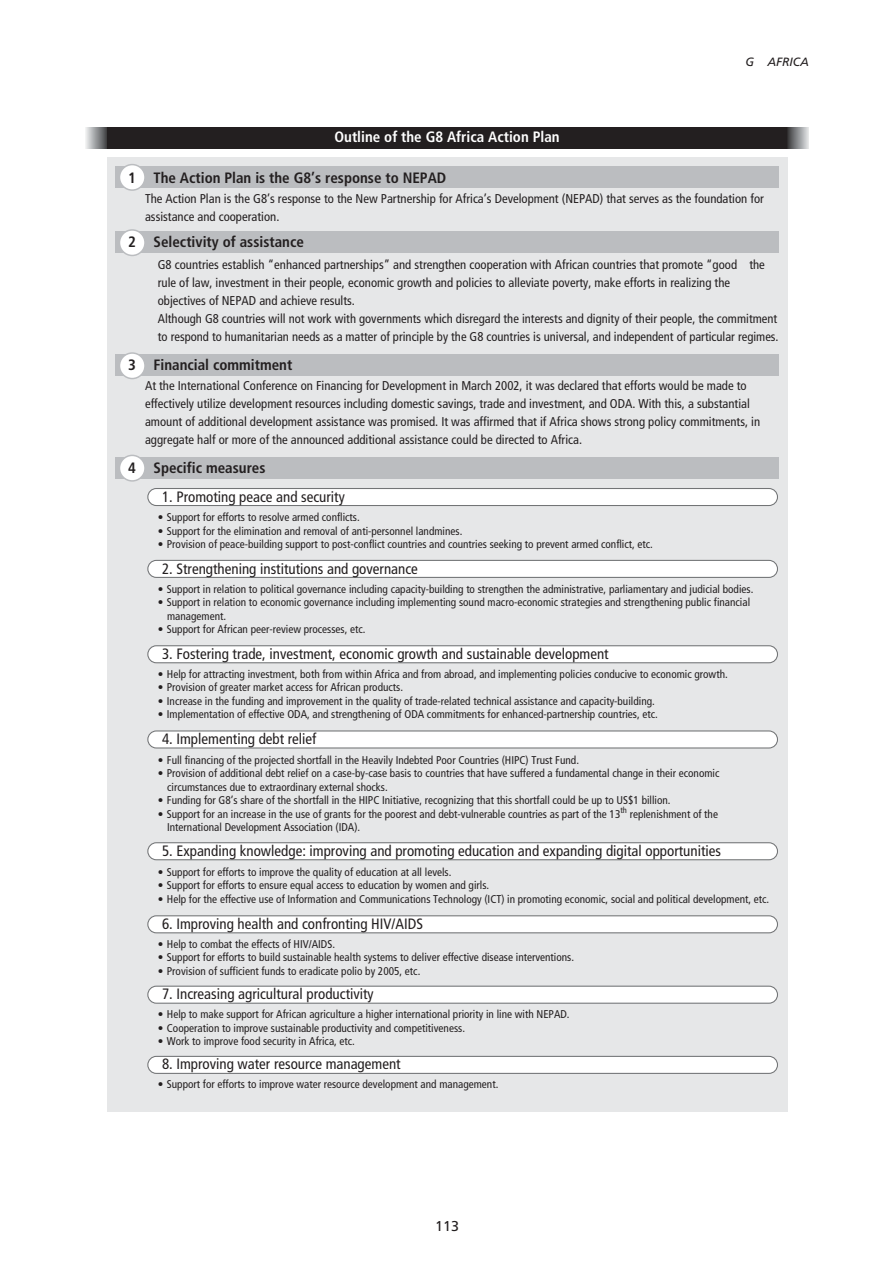
<style>
.page{position:relative;width:893px;height:1262px;background:#fff}
.page>*{position:absolute;margin:0;border:0;box-sizing:border-box;transform-origin:0 0}
.t1{font:condensed 15px "Frutiger";color:#231f20}
.t2{font:700 condensed 15px "Frutiger";color:#231f20}
.t3{font:700 condensed 15px "Frutiger";color:#fff}
.t4{font:14.25px "Frutiger";color:#231f20}
.t5{font:condensed 12.75px/18px "Frutiger";color:#231f20}
.t6{font:italic 12px "Frutiger";color:#231f20}
.t7{font:condensed 11.25px/13.5px "Frutiger";color:#231f20}
</style>
<div class="page">
<div style="left:85px;top:128px;width:723px;height:21px;background:#231f20"></div>
<div style="left:85px;top:128px;width:22px;height:21px;background:linear-gradient(to right,#f1f3f5,#4b4d4f)"></div>
<svg style="left:787px;top:128px;width:21px;height:21px"></svg>
<div style="left:107px;top:158px;width:680px;height:954px;background:#e6e7e8"></div>
<div style="left:115px;top:166px;width:664px;height:21px;background:#bbbdc0"></div>
<div style="left:119px;top:165px;width:26px;height:25px;background:#fff;border-radius:50%"></div>
<div style="left:119px;top:164px;width:27px;height:27px;border:2px solid #bbbdc0;border-radius:50%"></div>
<div style="left:115px;top:231px;width:664px;height:22px;background:#bbbdc0"></div>
<div style="left:119px;top:230px;width:26px;height:25px;background:#fff;border-radius:50%"></div>
<div style="left:119px;top:229px;width:27px;height:27px;border:2px solid #bbbdc0;border-radius:50%"></div>
<div style="left:115px;top:354px;width:664px;height:22px;background:#bbbdc0"></div>
<div style="left:119px;top:353px;width:26px;height:25px;background:#fff;border-radius:50%"></div>
<div style="left:119px;top:352px;width:27px;height:27px;border:2px solid #bbbdc0;border-radius:50%"></div>
<div style="left:115px;top:457px;width:664px;height:21px;background:#bbbdc0"></div>
<div style="left:119px;top:455px;width:26px;height:26px;background:#fff;border-radius:50%"></div>
<div style="left:119px;top:454px;width:27px;height:27px;border:2px solid #bbbdc0;border-radius:50%"></div>
<div style="left:148px;top:488px;width:629px;height:17px;background:#fff;border-radius:9px"></div>
<div style="left:147px;top:488px;width:631px;height:18px;border:1px solid #727476;border-radius:9px"></div>
<div style="left:148px;top:560px;width:629px;height:17px;background:#fff;border-radius:9px"></div>
<div style="left:147px;top:560px;width:631px;height:18px;border:1px solid #727476;border-radius:9px"></div>
<div style="left:148px;top:646px;width:629px;height:17px;background:#fff;border-radius:9px"></div>
<div style="left:147px;top:645px;width:631px;height:18px;border:1px solid #727476;border-radius:9px"></div>
<div style="left:148px;top:731px;width:629px;height:17px;background:#fff;border-radius:9px"></div>
<div style="left:147px;top:730px;width:631px;height:18px;border:1px solid #727476;border-radius:9px"></div>
<div style="left:148px;top:842px;width:629px;height:17px;background:#fff;border-radius:9px"></div>
<div style="left:147px;top:842px;width:631px;height:18px;border:1px solid #727476;border-radius:9px"></div>
<div style="left:148px;top:915px;width:629px;height:17px;background:#fff;border-radius:9px"></div>
<div style="left:147px;top:915px;width:631px;height:18px;border:1px solid #727476;border-radius:9px"></div>
<div style="left:148px;top:986px;width:629px;height:17px;background:#fff;border-radius:9px"></div>
<div style="left:147px;top:985px;width:631px;height:18px;border:1px solid #727476;border-radius:9px"></div>
<div style="left:148px;top:1056px;width:629px;height:17px;background:#fff;border-radius:9px"></div>
<div style="left:147px;top:1055px;width:631px;height:18px;border:1px solid #727476;border-radius:9px"></div>
<p class="t6" style="left:745px;top:57px;width:65px">G AFRICA</p>
<h1 class="t3" style="left:334px;top:131px;width:227px">Outline of the G8 Africa Action Plan</h1>
<h1 class="t2" style="left:128px;top:171px;width:320px">1 The Action Plan is the G8’s response to NEPAD</h1>
<p class="t5" style="left:145px;top:191px;width:620px">The Action Plan is the G8’s response to the New Partnership for Africa’s Development (NEPAD) that serves as the foundation for assistance and cooperation.</p>
<h1 class="t2" style="left:128px;top:236px;width:177px">2 Selectivity of assistance</h1>
<p class="t5" style="left:158px;top:256px;width:622px">G8 countries establish “enhanced partnerships” and strengthen cooperation with African countries that promote “good the rule of law, investment in their people, economic growth and policies to alleviate poverty, make efforts in realizing the objectives of NEPAD and achieve results.<br>Although G8 countries will not work with governments which disregard the interests and dignity of their people, the commitment to respond to humanitarian needs as a matter of principle by the G8 countries is universal, and independent of particular regimes.</p>
<h1 class="t2" style="left:128px;top:359px;width:166px">3 Financial commitment</h1>
<p class="t5" style="left:145px;top:378px;width:616px">At the International Conference on Financing for Development in March 2002, it was declared that efforts would be made to effectively utilize development resources including domestic savings, trade and investment, and ODA. With this, a substantial amount of additional development assistance was promised. It was affirmed that if Africa shows strong policy commitments, in aggregate half or more of the announced additional assistance could be directed to Africa.</p>
<h1 class="t2" style="left:128px;top:461px;width:139px">4 Specific measures</h1>
<h1 class="t1" style="left:162px;top:491px;width:184px">1. Promoting peace and security</h1>
<p class="t7" style="left:158px;top:511px;width:203px">• Support for efforts to resolve armed conflicts.</p>
<p class="t7" style="left:158px;top:525px;width:306px">• Support for the elimination and removal of anti-personnel landmines.</p>
<p class="t7" style="left:158px;top:538px;width:496px">• Provision of peace-building support to post-conflict countries and countries seeking to prevent armed conflict, etc.</p>
<h1 class="t1" style="left:162px;top:562px;width:257px">2. Strengthening institutions and governance</h1>
<p class="t7" style="left:158px;top:583px;width:597px">• Support in relation to political governance including capacity-building to strengthen the administrative, parliamentary and judicial bodies.</p>
<p class="t7" style="left:167px;top:596px;width:584px;text-indent:-9px">• Support in relation to economic governance including implementing sound macro-economic strategies and strengthening public financial management.</p>
<p class="t7" style="left:158px;top:623px;width:209px">• Support for African peer-review processes, etc.</p>
<h1 class="t1" style="left:162px;top:647px;width:448px">3. Fostering trade, investment, economic growth and sustainable development</h1>
<p class="t7" style="left:158px;top:668px;width:571px">• Help for attracting investment, both from within Africa and from abroad, and implementing policies conducive to economic growth.</p>
<p class="t7" style="left:158px;top:681px;width:247px">• Provision of greater market access for African products.</p>
<p class="t7" style="left:158px;top:695px;width:498px">• Increase in the funding and improvement in the quality of trade-related technical assistance and capacity-building.</p>
<p class="t7" style="left:158px;top:708px;width:501px">• Implementation of effective ODA, and strengthening of ODA commitments for enhanced-partnership countries, etc.</p>
<h1 class="t1" style="left:162px;top:732px;width:156px">4. Implementing debt relief</h1>
<p class="t7" style="left:158px;top:754px;width:423px">• Full financing of the projected shortfall in the Heavily Indebted Poor Countries (HIPC) Trust Fund.</p>
<p class="t7" style="left:167px;top:767px;width:553px;text-indent:-9px">• Provision of additional debt relief on a case-by-case basis to countries that have suffered a fundamental change in their economic circumstances due to extraordinary external shocks.</p>
<p class="t7" style="left:158px;top:794px;width:514px">• Funding for G8’s share of the shortfall in the HIPC Initiative, recognizing that this shortfall could be up to US$1 billion.</p>
<p class="t7" style="left:167px;top:808px;width:552px;text-indent:-9px">• Support for an increase in the use of grants for the poorest and debt-vulnerable countries as part of the 13<sup>th</sup> replenishment of the<br>International Development Association (IDA).</p>
<h1 class="t1" style="left:162px;top:845px;width:560px">5. Expanding knowledge: improving and promoting education and expanding digital opportunities</h1>
<p class="t7" style="left:158px;top:866px;width:295px">• Support for efforts to improve the quality of education at all levels.</p>
<p class="t7" style="left:158px;top:879px;width:333px">• Support for efforts to ensure equal access to education by women and girls.</p>
<p class="t7" style="left:158px;top:893px;width:613px">• Help for the effective use of Information and Communications Technology (ICT) in promoting economic, social and political development, etc.</p>
<h1 class="t1" style="left:162px;top:917px;width:262px">6. Improving health and confronting HIV/AIDS</h1>
<p class="t7" style="left:158px;top:938px;width:179px">• Help to combat the effects of HIV/AIDS.</p>
<p class="t7" style="left:158px;top:951px;width:418px">• Support for efforts to build sustainable health systems to deliver effective disease interventions.</p>
<p class="t7" style="left:158px;top:965px;width:264px">• Provision of sufficient funds to eradicate polio by 2005, etc.</p>
<h1 class="t1" style="left:162px;top:987px;width:213px">7. Increasing agricultural productivity</h1>
<p class="t7" style="left:158px;top:1008px;width:413px">• Help to make support for African agriculture a higher international priority in line with NEPAD.</p>
<p class="t7" style="left:158px;top:1022px;width:309px">• Cooperation to improve sustainable productivity and competitiveness.</p>
<p class="t7" style="left:158px;top:1035px;width:199px">• Work to improve food security in Africa, etc.</p>
<h1 class="t1" style="left:162px;top:1057px;width:240px">8. Improving water resource management</h1>
<p class="t7" style="left:158px;top:1078px;width:342px">• Support for efforts to improve water resource development and management.</p>
<p class="t4" style="left:435px;top:1220px;width:25px">113</p>
</div>
